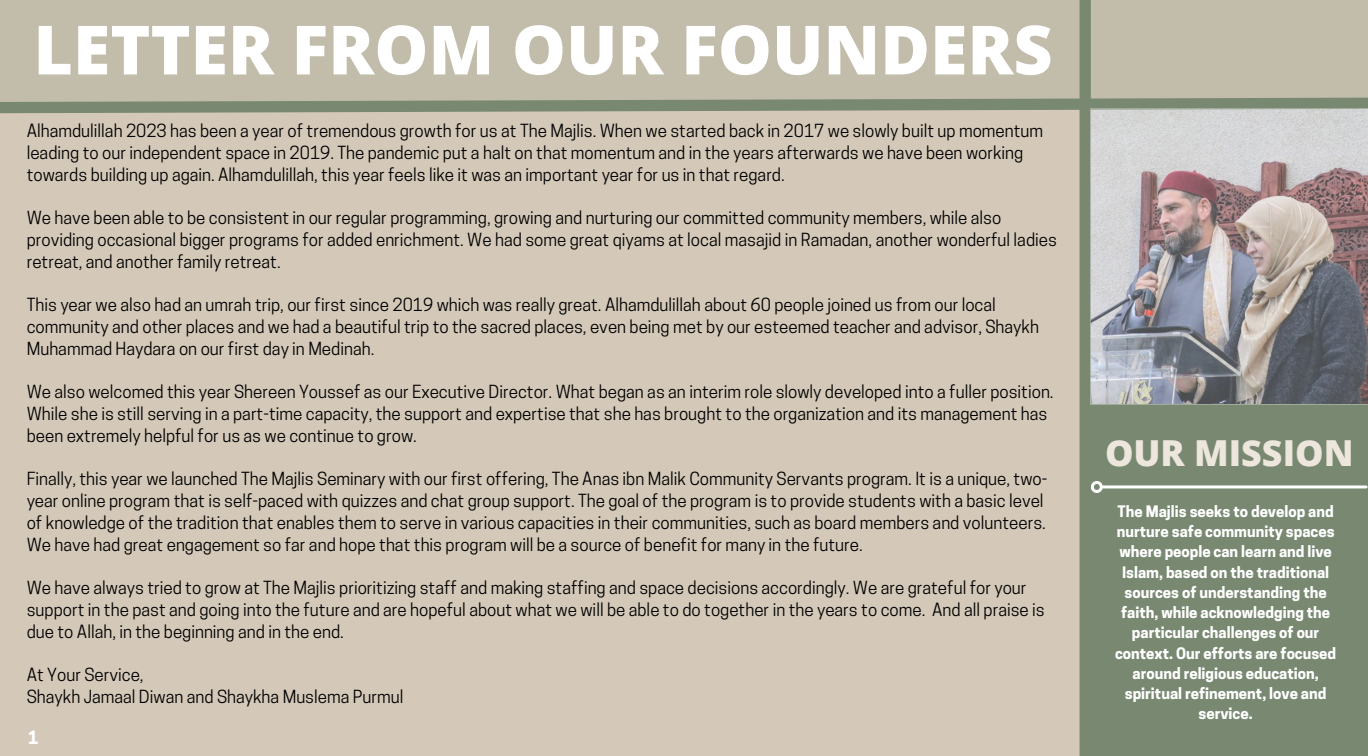
<style>
.page{position:relative;width:1368px;height:756px;background:#d4c9b9}
.page>*{position:absolute;margin:0;border:0;box-sizing:border-box;transform-origin:0 0}
.t1{font:800 68px "Open Sans";color:#fff}
.t2{font:800 35.9px "Open Sans";color:#ede6dd}
.t3{font:700 17.3px "Cooper Hewitt";color:#fff}
.t4{font:17px/21.8px "Cooper Hewitt";color:#000}
.t5{font:700 14.9px/20.2px "Cooper Hewitt";color:#fff;text-align:center}
</style>
<div class="page">
<div style="left:0;top:1px;width:1368px;height:101px;background:#c2bcab"></div>
<svg style="left:0;top:91px;width:1368px;height:28px"></svg>
<div style="left:1085px;top:404px;width:283px;height:352px;background:#788871"></div>
<hr style="left:1103px;top:485px;width:263px;height:3px;background:#fff">
<div style="left:1091px;top:481px;width:12px;height:12px;border:3px solid #fff;border-radius:50%"></div>
<div style="left:1080px;top:0;width:11px;height:756px;background:#788871"></div>
<img style="left:1091px;top:108px;width:277px;height:296px">
<h1 class="t1" style="left:33px;top:2px;width:1021px">LETTER FROM OUR FOUNDERS</h1>
<p class="t4" style="left:27px;top:122px;width:1018px">Alhamdulillah 2023 has been a year of tremendous growth for us at The Majlis. When we started back in 2017 we slowly built up momentum leading to our independent space in 2019. The pandemic put a halt on that momentum and in the years afterwards we have been working towards building up again. Alhamdulillah, this year feels like it was an important year for us in that regard.</p>
<p class="t4" style="left:27px;top:209px;width:1032px">We have been able to be consistent in our regular programming, growing and nurturing our committed community members, while also providing occasional bigger programs for added enrichment. We had some great qiyams at local masajid in Ramadan, another wonderful ladies retreat, and another family retreat.</p>
<p class="t4" style="left:27px;top:296px;width:1014px">This year we also had an umrah trip, our first since 2019 which was really great. Alhamdulillah about 60 people joined us from our local community and other places and we had a beautiful trip to the sacred places, even being met by our esteemed teacher and advisor, Shaykh<br>Muhammad Haydara on our first day in Medinah.</p>
<p class="t4" style="left:27px;top:383px;width:1028px">We also welcomed this year Shereen Youssef as our Executive Director. What began as an interim role slowly developed into a fuller position.<br>While she is still serving in a part-time capacity, the support and expertise that she has brought to the organization and its management has been extremely helpful for us as we continue to grow.</p>
<p class="t4" style="left:27px;top:470px;width:1022px">Finally, this year we launched The Majlis Seminary with our first offering, The Anas ibn Malik Community Servants program. It is a unique, two&shy;year online program that is self-paced with quizzes and chat group support. The goal of the program is to provide students with a basic level of knowledge of the tradition that enables them to serve in various capacities in their communities, such as board members and volunteers.<br>We have had great engagement so far and hope that this program will be a source of benefit for many in the future.</p>
<p class="t4" style="left:27px;top:579px;width:1020px">We have always tried to grow at The Majlis prioritizing staff and making staffing and space decisions accordingly. We are grateful for your support in the past and going into the future and are hopeful about what we will be able to do together in the years to come. And all praise is due to Allah, in the beginning and in the end.</p>
<p class="t4" style="left:27px;top:666px;width:378px">At Your Service,<br>Shaykh Jamaal Diwan and Shaykha Muslema Purmul</p>
<p class="t3" style="left:28px;top:731px;width:12px">1</p>
<h2 class="t2" style="left:1105px;top:427px;width:250px">OUR MISSION</h2>
<p class="t5" style="left:1115px;top:503px;width:223px">The Majlis seeks to develop and nurture safe community spaces where people can learn and live<br>Islam, based on the traditional sources of understanding the faith, while acknowledging the particular challenges of our context. Our efforts are focused around religious education, spiritual refinement, love and service.</p>
</div>
